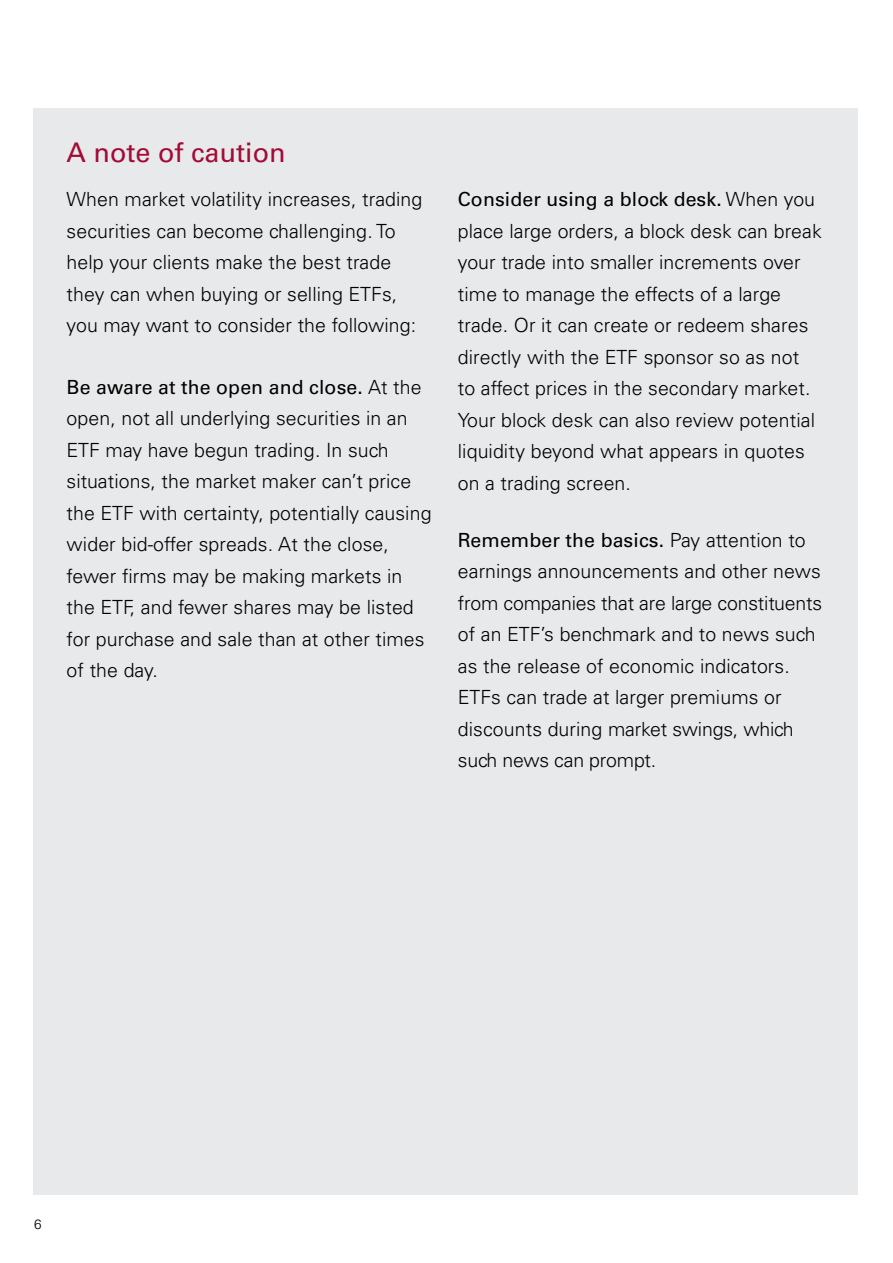
<style>
.page{position:relative;width:893px;height:1263px;background:#fff}
.page>*{position:absolute;margin:0;border:0;box-sizing:border-box;transform-origin:0 0}
.t1{font:27px "Univers LT Std";color:#a30b35}
.t2{font:300 19.5px/31.5px "Univers LT Std";letter-spacing:.005em;color:#000}
.t3{font:300 13.5px "Univers LT Std";color:#000}
.s1{font-weight:400}
</style>
<div class="page">
<div style="left:33px;top:108px;width:825px;height:1087px;background:#e8e9ea"></div>
<h1 class="t1" style="left:67px;top:136px;width:220px">A note of caution</h1>
<p class="t2" style="left:67px;top:184px;width:357px">When market volatility increases, trading securities can become challenging. To help your clients make the best trade they can when buying or selling ETFs, you may want to consider the following:</p>
<p class="t2" style="left:67px;top:371px;width:366px"><span class="s1">Be aware at the open and close.</span> At the open, not all underlying securities in an ETF may have begun trading. In such situations, the market maker can’t price the ETF with certainty, potentially causing wider bid-offer spreads. At the close, fewer firms may be making markets in the ETF, and fewer shares may be listed for purchase and sale than at other times of the day.</p>
<p class="t2" style="left:458px;top:184px;width:365px"><span class="s1">Consider using a block desk.</span> When you place large orders, a block desk can break your trade into smaller increments over time to manage the effects of a large trade. Or it can create or redeem shares directly with the ETF sponsor so as not<br>to affect prices in the secondary market.<br>Your block desk can also review potential liquidity beyond what appears in quotes on a trading screen.</p>
<p class="t2" style="left:458px;top:524px;width:366px"><span class="s1">Remember the basics.</span> Pay attention to earnings announcements and other news from companies that are large constituents of an ETF’s benchmark and to news such as the release of economic indicators.<br>ETFs can trade at larger premiums or discounts during market swings, which such news can prompt.</p>
<p class="t3" style="left:34px;top:1216px;width:9px">6</p>
</div>
